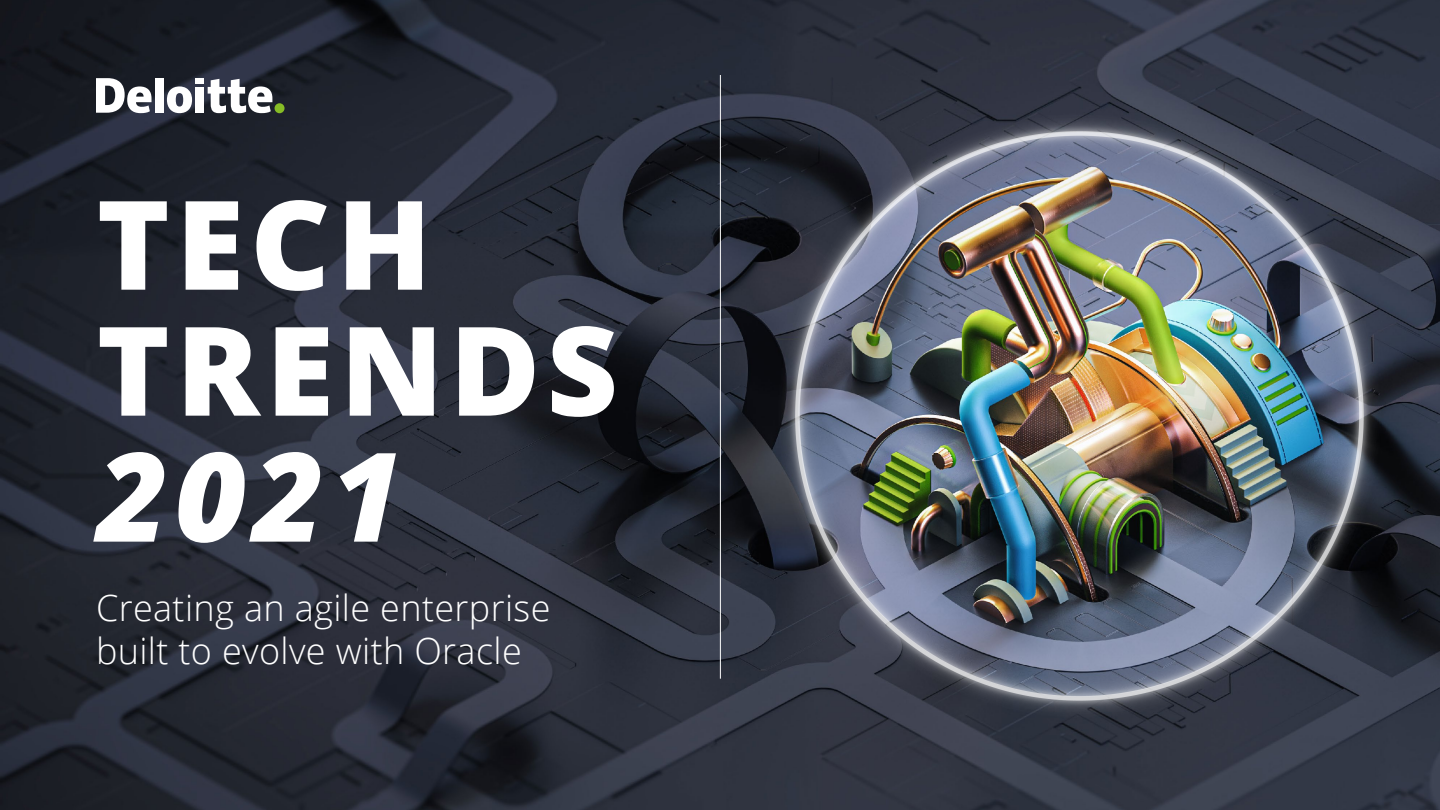
<style>
.page{position:relative;width:1440px;height:810px;background:#fff}
.page>*{position:absolute;margin:0;border:0;box-sizing:border-box;transform-origin:0 0}
.t1{font:800 123.75px/126px "Open Sans";letter-spacing:.05em;color:#fff}
.t2{font:italic 800 123.75px "Open Sans";color:#fff}
.t3{font:300 36px/43.2px "Open Sans";letter-spacing:.01em;color:#fff}
</style>
<div class="page">
<img style="left:0;top:0;width:1440px;height:810px">
<hr style="left:720px;top:75px;width:1px;height:604px;background:#fff">
<img style="left:769px;top:105px;width:621px;height:623px">
<div style="left:275px;top:103px;width:10px;height:10px;background:#87bd26;border-radius:50%"></div>
<div style="left:155px;top:78px;width:9px;height:35px;background:#fff"></div>
<svg style="left:167px;top:86px;width:25px;height:27px"></svg>
<div style="left:196px;top:87px;width:8px;height:26px;background:#fff"></div>
<div style="left:196px;top:78px;width:8px;height:6px;background:#fff"></div>
<svg style="left:208px;top:79px;width:64px;height:34px"></svg>
<svg style="left:96px;top:78px;width:56px;height:35px"></svg>
<h1 class="t1" style="left:97px;top:175px;width:523px">TECH<br>TRENDS</h1>
<h1 class="t2" style="left:97px;top:403px;width:307px">2021</h1>
<p class="t3" style="left:96px;top:585px;width:456px">Creating an agile enterprise built to evolve with Oracle</p>
</div>
